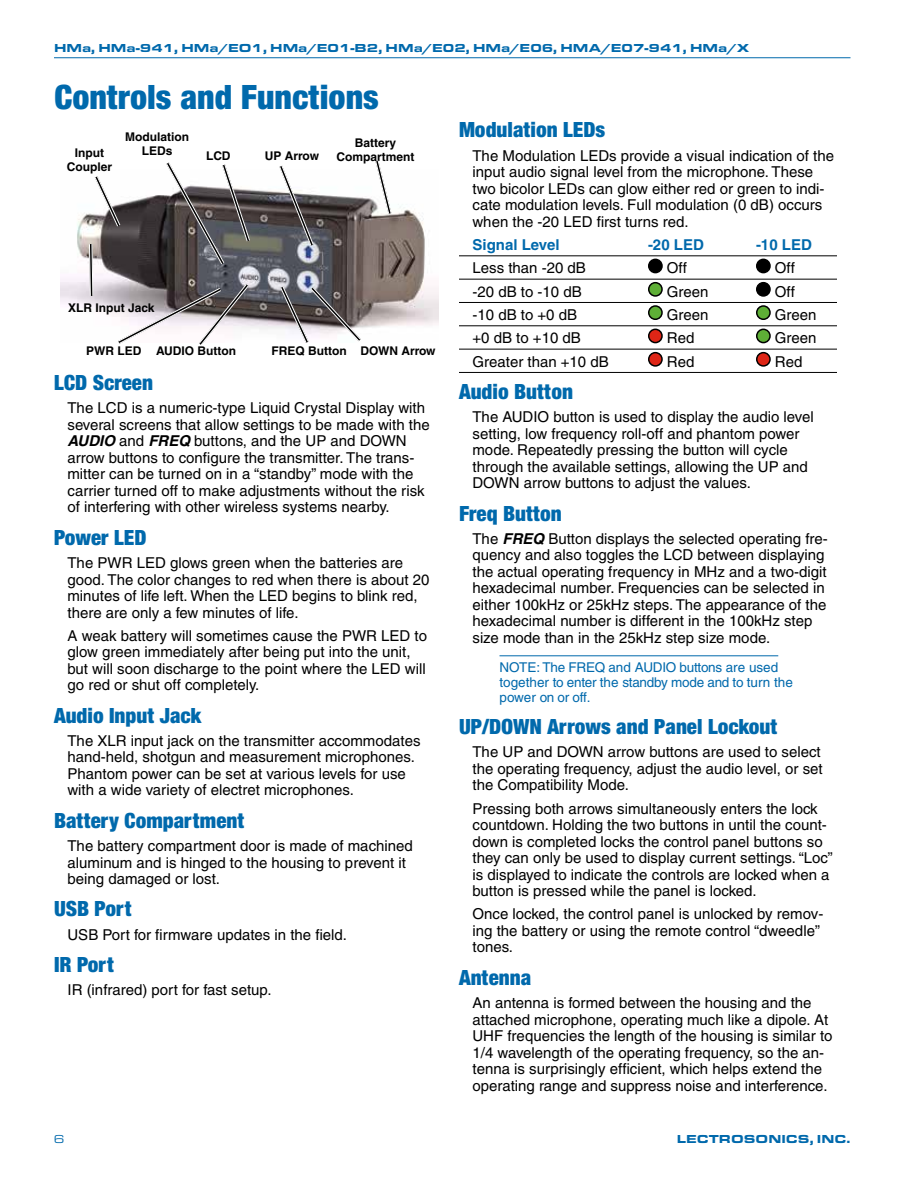
<style>
.page{position:relative;width:918px;height:1188px;background:#fff}
.page>*{position:absolute;margin:0;border:0;box-sizing:border-box;transform-origin:0 0}
.t1{font:900 condensed 36px "Sans";color:#0069ac}
.t2{font:900 condensed 22.5px "Sans";color:#0069ac}
.t3{font:15px/16.5px "Helvetica";color:#000}
.t4{font:700 15px "Helvetica";color:#0069ac}
.t5{font:13.5px/15px "Helvetica";letter-spacing:-.02em;color:#0069ac}
.t6{font:700 12px/13.5px "Helvetica";color:#000;text-align:center}
.t7{font:900 12px "Eurostile Extended";color:#0069ac}
.t8{font:12px "Eurostile Extended";color:#0069ac}
.s1{font-weight:700;font-style:italic}
</style>
<div class="page">
<hr style="left:54px;top:57px;width:796px;height:1px;background:#0069ac">
<hr style="left:459px;top:255px;width:378px;height:1px;background:#000">
<hr style="left:459px;top:279px;width:378px;height:1px;background:#000">
<hr style="left:459px;top:302px;width:378px;height:1px;background:#000">
<hr style="left:459px;top:325px;width:378px;height:1px;background:#000">
<hr style="left:459px;top:349px;width:378px;height:1px;background:#000">
<hr style="left:459px;top:372px;width:378px;height:1px;background:#000">
<hr style="left:500px;top:655px;width:278px;height:1px;background:#0069ac">
<div style="left:649px;top:259px;width:13px;height:14px;background:#000;border-radius:50%"></div>
<div style="left:648px;top:259px;width:15px;height:14px;border:2px solid #000;border-radius:50%"></div>
<div style="left:757px;top:259px;width:13px;height:14px;background:#000;border-radius:50%"></div>
<div style="left:756px;top:259px;width:15px;height:14px;border:2px solid #000;border-radius:50%"></div>
<div style="left:649px;top:283px;width:13px;height:13px;background:#5eaf36;border-radius:50%"></div>
<div style="left:648px;top:282px;width:15px;height:15px;border:2px solid #000;border-radius:50%"></div>
<div style="left:757px;top:283px;width:13px;height:13px;background:#000;border-radius:50%"></div>
<div style="left:756px;top:282px;width:15px;height:15px;border:2px solid #000;border-radius:50%"></div>
<div style="left:649px;top:306px;width:13px;height:13px;background:#5eaf36;border-radius:50%"></div>
<div style="left:648px;top:305px;width:15px;height:15px;border:2px solid #000;border-radius:50%"></div>
<div style="left:757px;top:306px;width:13px;height:13px;background:#5eaf36;border-radius:50%"></div>
<div style="left:756px;top:305px;width:15px;height:15px;border:2px solid #000;border-radius:50%"></div>
<div style="left:649px;top:329px;width:13px;height:14px;background:#de2516;border-radius:50%"></div>
<div style="left:648px;top:329px;width:15px;height:14px;border:2px solid #000;border-radius:50%"></div>
<div style="left:757px;top:329px;width:13px;height:14px;background:#5eaf36;border-radius:50%"></div>
<div style="left:756px;top:329px;width:15px;height:14px;border:2px solid #000;border-radius:50%"></div>
<div style="left:649px;top:353px;width:13px;height:13px;background:#de2516;border-radius:50%"></div>
<div style="left:648px;top:352px;width:15px;height:15px;border:2px solid #000;border-radius:50%"></div>
<div style="left:757px;top:353px;width:13px;height:13px;background:#de2516;border-radius:50%"></div>
<div style="left:756px;top:352px;width:15px;height:15px;border:2px solid #000;border-radius:50%"></div>
<img style="left:61px;top:189px;width:378px;height:141px">
<svg style="left:373px;top:160px;width:21px;height:57px"></svg>
<svg style="left:88px;top:241px;width:7px;height:58px"></svg>
<svg style="left:115px;top:281px;width:137px;height:64px"></svg>
<svg style="left:277px;top:165px;width:39px;height:84px"></svg>
<svg style="left:278px;top:283px;width:86px;height:60px"></svg>
<svg style="left:164px;top:162px;width:88px;height:105px"></svg>
<svg style="left:92px;top:176px;width:31px;height:54px"></svg>
<p class="t7" style="left:54px;top:41px;width:697px">HMa, HMa-941, HMa/EO1, HMa/E01-B2, HMa/E02, HMa/E06, HMA/E07-941, HMa/X</p>
<h1 class="t1" style="left:54px;top:75px;width:326px">Controls and Functions</h1>
<p class="t6" style="left:125px;top:130px;width:65px">Modulation<br>LEDs</p>
<p class="t6" style="left:75px;top:146px;width:31px">Input</p>
<p class="t6" style="left:206px;top:149px;width:26px">LCD</p>
<p class="t6" style="left:67px;top:160px;width:47px">Coupler</p>
<p class="t6" style="left:265px;top:149px;width:56px">UP Arrow</p>
<p class="t6" style="left:336px;top:136px;width:80px">Battery<br>Compartment</p>
<p class="t6" style="left:68px;top:301px;width:88px">XLR Input Jack</p>
<p class="t6" style="left:86px;top:344px;width:57px">PWR LED</p>
<p class="t6" style="left:156px;top:344px;width:82px">AUDIO Button</p>
<p class="t6" style="left:271px;top:344px;width:77px">FREQ Button</p>
<p class="t6" style="left:361px;top:344px;width:76px">DOWN Arrow</p>
<h2 class="t2" style="left:54px;top:369px;width:100px">LCD Screen</h2>
<p class="t3" style="left:68px;top:400px;width:364px">The LCD is a numeric-type Liquid Crystal Display with several screens that allow settings to be made with the <span class="s1">AUDIO</span> and <span class="s1">FREQ</span> buttons, and the UP and DOWN arrow buttons to configure the transmitter. The trans&shy;mitter can be turned on in a “standby” mode with the carrier turned off to make adjustments without the risk of interfering with other wireless systems nearby.</p>
<h2 class="t2" style="left:54px;top:524px;width:94px">Power LED</h2>
<p class="t3" style="left:68px;top:554px;width:363px">The PWR LED glows green when the batteries are good. The color changes to red when there is about 20 minutes of life left. When the LED begins to blink red, there are only a few minutes of life.</p>
<p class="t3" style="left:68px;top:627px;width:361px">A weak battery will sometimes cause the PWR LED to glow green immediately after being put into the unit, but will soon discharge to the point where the LED will go red or shut off completely.</p>
<h2 class="t2" style="left:54px;top:702px;width:149px">Audio Input Jack</h2>
<p class="t3" style="left:68px;top:732px;width:355px">The XLR input jack on the transmitter accommodates hand-held, shotgun and measurement microphones.<br>Phantom power can be set at various levels for use with a wide variety of electret microphones.</p>
<h2 class="t2" style="left:54px;top:807px;width:192px">Battery Compartment</h2>
<p class="t3" style="left:68px;top:838px;width:347px">The battery compartment door is made of machined aluminum and is hinged to the housing to prevent it being damaged or lost.</p>
<h2 class="t2" style="left:54px;top:895px;width:79px">USB Port</h2>
<p class="t3" style="left:68px;top:926px;width:281px">USB Port for firmware updates in the field.</p>
<h2 class="t2" style="left:54px;top:951px;width:62px">IR Port</h2>
<p class="t3" style="left:68px;top:982px;width:206px">IR (infrared) port for fast setup.</p>
<h2 class="t2" style="left:459px;top:116px;width:148px">Modulation LEDs</h2>
<p class="t3" style="left:472px;top:147px;width:363px">The Modulation LEDs provide a visual indication of the input audio signal level from the microphone. These two bicolor LEDs can glow either red or green to indi&shy;cate modulation levels. Full modulation (0 dB) occurs when the -20 LED first turns red.</p>
<p class="t4" style="left:472px;top:236px;width:89px">Signal Level</p>
<p class="t4" style="left:648px;top:236px;width:57px">-20 LED</p>
<p class="t4" style="left:756px;top:236px;width:57px">-10 LED</p>
<p class="t3" style="left:472px;top:260px;width:115px">Less than -20 dB</p>
<p class="t3" style="left:667px;top:260px;width:22px">Off</p>
<p class="t3" style="left:775px;top:260px;width:22px">Off</p>
<p class="t3" style="left:472px;top:283px;width:111px">-20 dB to -10 dB</p>
<p class="t3" style="left:667px;top:283px;width:43px">Green</p>
<p class="t3" style="left:775px;top:283px;width:22px">Off</p>
<p class="t3" style="left:472px;top:306px;width:106px">-10 dB to +0 dB</p>
<p class="t3" style="left:667px;top:306px;width:43px">Green</p>
<p class="t3" style="left:775px;top:306px;width:43px">Green</p>
<p class="t3" style="left:472px;top:330px;width:110px">+0 dB to +10 dB</p>
<p class="t3" style="left:667px;top:330px;width:29px">Red</p>
<p class="t3" style="left:775px;top:330px;width:43px">Green</p>
<p class="t3" style="left:472px;top:353px;width:138px">Greater than +10 dB</p>
<p class="t3" style="left:667px;top:353px;width:29px">Red</p>
<p class="t3" style="left:775px;top:353px;width:29px">Red</p>
<h2 class="t2" style="left:459px;top:378px;width:115px">Audio Button</h2>
<p class="t3" style="left:472px;top:409px;width:343px">The AUDIO button is used to display the audio level setting, low frequency roll-off and phantom power mode. Repeatedly pressing the button will cycle through the available settings, allowing the UP and DOWN arrow buttons to adjust the values.</p>
<h2 class="t2" style="left:459px;top:500px;width:104px">Freq Button</h2>
<p class="t3" style="left:472px;top:530px;width:357px">The <span class="s1">FREQ</span> Button displays the selected operating fre&shy;quency and also toggles the LCD between displaying the actual operating frequency in MHz and a two-digit hexadecimal number. Frequencies can be selected in either 100kHz or 25kHz steps. The appearance of the hexadecimal number is different in the 100kHz step size mode than in the 25kHz step size mode.</p>
<p class="t5" style="left:500px;top:659px;width:295px">NOTE: The FREQ and AUDIO buttons are used together to enter the standby mode and to turn the power on or off.</p>
<h2 class="t2" style="left:459px;top:713px;width:320px">UP/DOWN Arrows and Panel Lockout</h2>
<p class="t3" style="left:472px;top:744px;width:352px">The UP and DOWN arrow buttons are used to select the operating frequency, adjust the audio level, or set the Compatibility Mode.</p>
<p class="t3" style="left:472px;top:800px;width:362px">Pressing both arrows simultaneously enters the lock countdown. Holding the two buttons in until the count&shy;down is completed locks the control panel buttons so they can only be used to display current settings. “Loc” is displayed to indicate the controls are locked when a button is pressed while the panel is locked.</p>
<p class="t3" style="left:472px;top:906px;width:352px">Once locked, the control panel is unlocked by remov&shy;ing the battery or using the remote control “dweedle” tones.</p>
<h2 class="t2" style="left:459px;top:964px;width:74px">Antenna</h2>
<p class="t3" style="left:472px;top:995px;width:362px">An antenna is formed between the housing and the attached microphone, operating much like a dipole. At UHF frequencies the length of the housing is similar to 1/4 wavelength of the operating frequency, so the an&shy;tenna is surprisingly efficient, which helps extend the operating range and suppress noise and interference.</p>
<p class="t8" style="left:54px;top:1133px;width:12px">6</p>
<p class="t7" style="left:677px;top:1132px;width:175px">LECTROSONICS, INC.</p>
</div>
